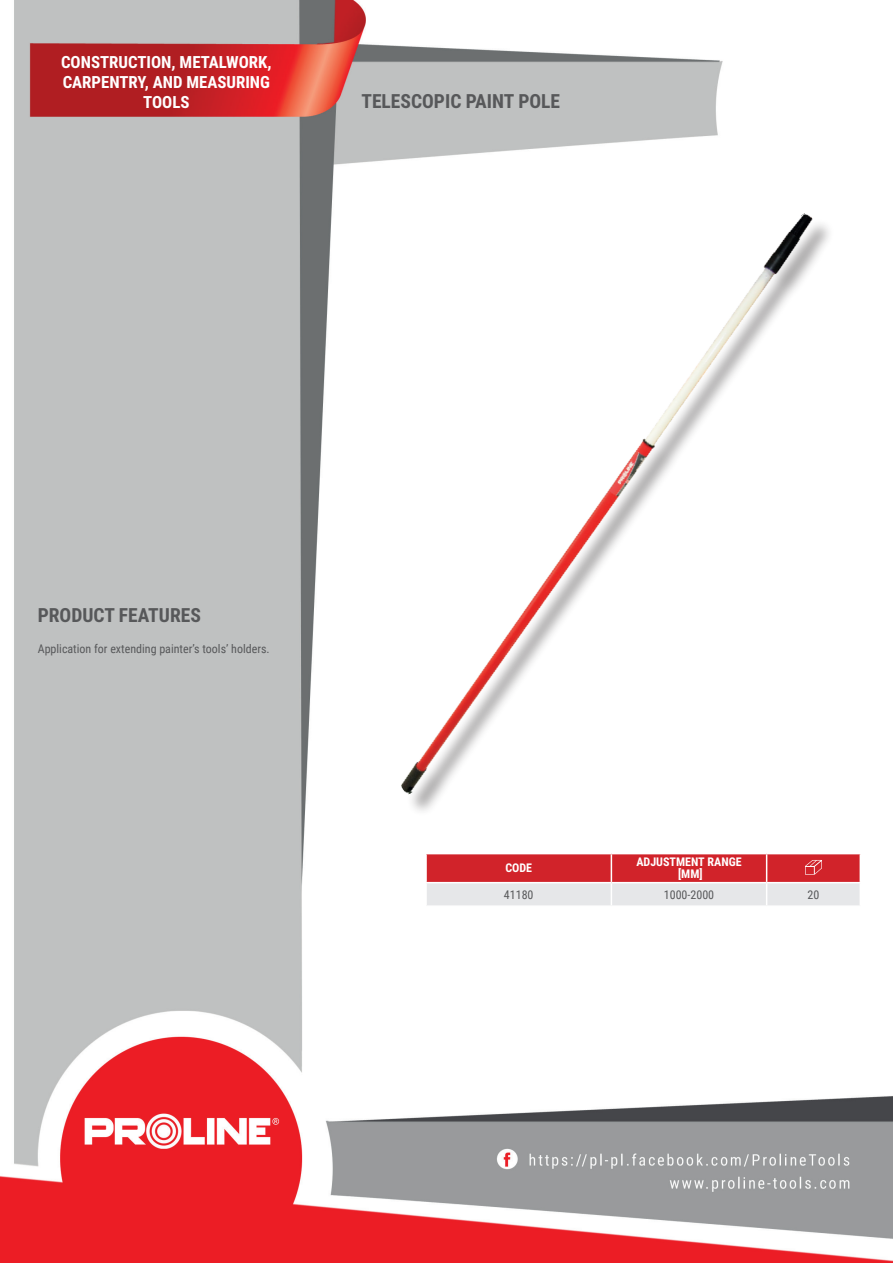
<style>
.page{position:relative;width:893px;height:1263px;background:#fff}
.page>*{position:absolute;margin:0;border:0;box-sizing:border-box;transform-origin:0 0}
.t1{font:700 19.5px "Roboto Condensed";color:#57585a}
.t2{font:700 16.8px/20.1px "Roboto Condensed";color:#fff;text-align:center}
.t3{font:12px "Roboto Condensed";color:#57585a}
.t4{font:700 12px/12px "Roboto Condensed";color:#fff;text-align:center}
</style>
<div class="page">
<img style="left:0;top:0;width:893px;height:1263px">
<div style="left:406px;top:218px;width:429px;height:599px;background:#fff"></div>
<img style="left:253px;top:211px;width:640px;height:585px">
<hr style="left:425px;top:854px;width:2px;height:28px;background:#fff">
<hr style="left:425px;top:883px;width:2px;height:22px;background:#fff">
<hr style="left:425px;top:853px;width:186px;height:1px;background:#fff">
<hr style="left:425px;top:882px;width:186px;height:1px;background:#fff">
<hr style="left:425px;top:905px;width:186px;height:2px;background:#fff">
<hr style="left:611px;top:905px;width:156px;height:2px;background:#fff">
<hr style="left:767px;top:905px;width:94px;height:2px;background:#fff">
<svg style="left:426px;top:853px;width:435px;height:53px"></svg>
<h2 class="t2" style="left:61px;top:51px;width:212px">CONSTRUCTION, METALWORK,<br>CARPENTRY, AND MEASURING<br>TOOLS</h2>
<h1 class="t1" style="left:361px;top:88px;width:200px">TELESCOPIC PAINT POLE</h1>
<h1 class="t1" style="left:38px;top:601px;width:165px">PRODUCT FEATURES</h1>
<p class="t3" style="left:38px;top:640px;width:233px">Application for extending painter’s tools’ holders.</p>
<p class="t4" style="left:505px;top:862px;width:28px">CODE</p>
<p class="t4" style="left:636px;top:856px;width:107px">ADJUSTMENT RANGE [MM]</p>
<p class="t3" style="left:504px;top:886px;width:31px">41180</p>
<p class="t3" style="left:664px;top:886px;width:52px">1000-2000</p>
<p class="t3" style="left:807px;top:886px;width:13px">20</p>
</div>
